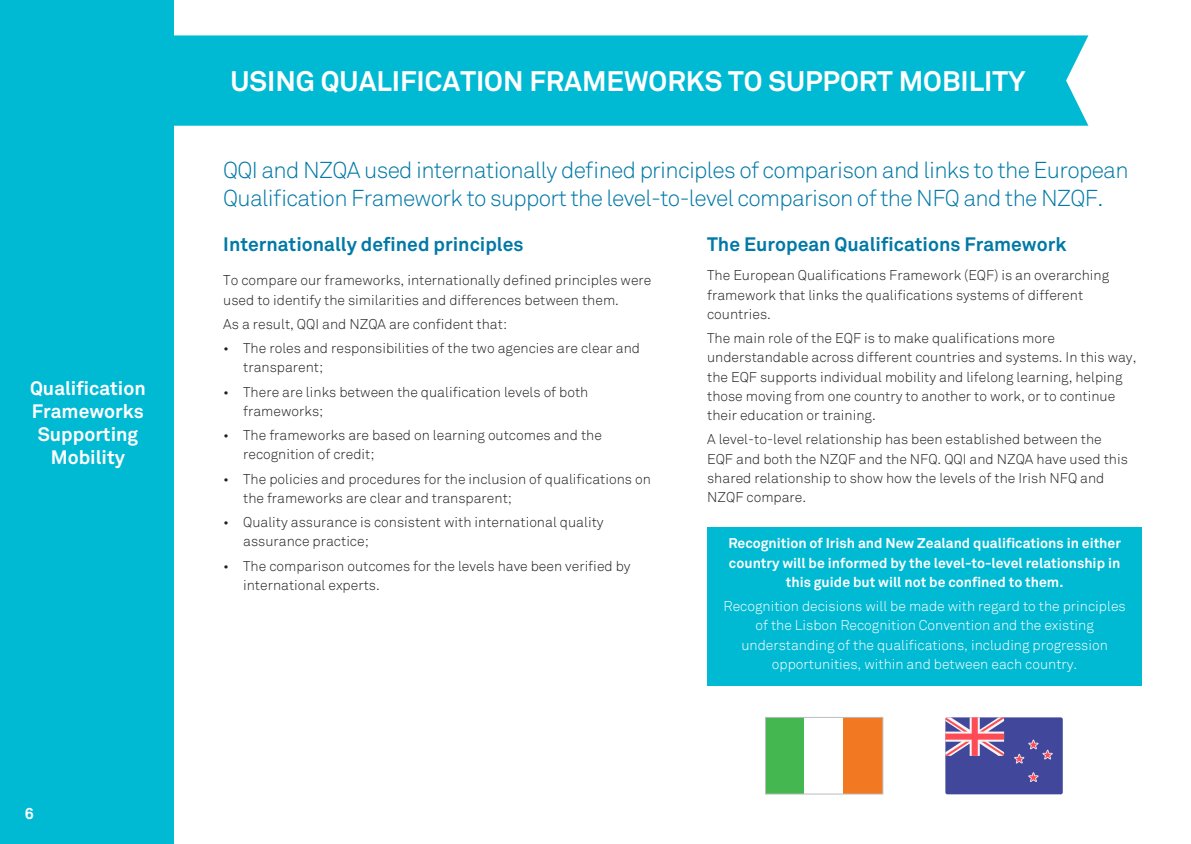
<style>
.page{position:relative;width:1191px;height:844px;background:#fff}
.page>*{position:absolute;margin:0;border:0;box-sizing:border-box;transform-origin:0 0}
.t1{font:700 28px "Akkurat";color:#fff}
.t2{font:300 22.75px/28px "Akkurat";letter-spacing:-.03em;color:#0079a6}
.body_new{font:700 19.25px "Akkurat";color:#0079a6}
.t3{font:700 19.25px/23.1px "Akkurat";color:#fff;text-align:center}
.t4{font:700 15.75px "Akkurat";color:#fff}
.body_new-2{font:300 14px/19.2px "Akkurat";color:#231f20}
.body_new-3{font:300 14px/19.2px "Akkurat";color:#fff;text-align:center}
.body_new-4{font:700 14px/19.2px "Akkurat";color:#fff;text-align:center}
</style>
<div class="page">
<div style="left:707px;top:527px;width:434px;height:159px;background:#00bad4"></div>
<div style="left:0;top:0;width:174px;height:843px;background:#00bad4"></div>
<div style="left:945px;top:717px;width:117px;height:77px;background:#41479b;border-radius:2px"></div>
<svg style="left:945px;top:717px;width:59px;height:38px"></svg>
<svg style="left:1028px;top:772px;width:10px;height:9px"></svg>
<svg style="left:1014px;top:739px;width:38px;height:24px"></svg>
<div style="left:765px;top:717px;width:39px;height:76px;background:#44b750"></div>
<div style="left:843px;top:717px;width:40px;height:76px;background:#f27822"></div>
<div style="left:174px;top:35px;width:914px;height:91px;background:#00bad4"></div>
<div style="left:765px;top:716px;width:118px;height:78px;border:1px solid #bcbdc0"></div>
<p class="t3" style="left:30px;top:377px;width:117px">Qualification<br>Frameworks<br>Supporting<br>Mobility</p>
<p class="t4" style="left:25px;top:803px;width:10px">6</p>
<p class="t1" style="left:230px;top:64px;width:796px">USING QUALIFICATION FRAMEWORKS TO SUPPORT MOBILITY</p>
<p class="t2" style="left:223px;top:157px;width:907px">QQI and NZQA used internationally defined principles of comparison and links to the European<br>Qualification Framework to support the level-to-level comparison of the NFQ and the NZQF.</p>
<p class="body_new" style="left:223px;top:232px;width:302px">Internationally defined principles</p>
<p class="body_new-2" style="left:223px;top:271px;width:429px">To compare our frameworks, internationally defined principles were used to identify the similarities and differences between them.</p>
<p class="body_new-2" style="left:223px;top:314px;width:285px">As a result, QQI and NZQA are confident that:</p>
<p class="body_new-2" style="left:243px;top:339px;width:398px;text-indent:-20px">• The roles and responsibilities of the two agencies are clear and transparent;</p>
<p class="body_new-2" style="left:243px;top:382px;width:347px;text-indent:-20px">• There are links between the qualification levels of both frameworks;</p>
<p class="body_new-2" style="left:243px;top:426px;width:360px;text-indent:-20px">• The frameworks are based on learning outcomes and the recognition of credit;</p>
<p class="body_new-2" style="left:243px;top:469px;width:409px;text-indent:-20px">• The policies and procedures for the inclusion of qualifications on the frameworks are clear and transparent;</p>
<p class="body_new-2" style="left:243px;top:512px;width:362px;text-indent:-20px">• Quality assurance is consistent with international quality assurance practice;</p>
<p class="body_new-2" style="left:243px;top:556px;width:389px;text-indent:-20px">• The comparison outcomes for the levels have been verified by international experts.</p>
<p class="body_new" style="left:707px;top:232px;width:361px">The European Qualifications Framework</p>
<p class="body_new-2" style="left:707px;top:266px;width:403px">The European Qualifications Framework (EQF) is an overarching framework that links the qualifications systems of different countries.</p>
<p class="body_new-2" style="left:707px;top:329px;width:431px">The main role of the EQF is to make qualifications more understandable across different countries and systems. In this way, the EQF supports individual mobility and lifelong learning, helping those moving from one country to another to work, or to continue their education or training.</p>
<p class="body_new-2" style="left:707px;top:430px;width:422px">A level-to-level relationship has been established between the EQF and both the NZQF and the NFQ. QQI and NZQA have used this shared relationship to show how the levels of the Irish NFQ and NZQF compare.</p>
<p class="body_new-4" style="left:728px;top:534px;width:394px">Recognition of Irish and New Zealand qualifications in either country will be informed by the level-to-level relationship in this guide but will not be confined to them.</p>
<p class="body_new-3" style="left:723px;top:596px;width:404px">Recognition decisions will be made with regard to the principles of the Lisbon Recognition Convention and the existing understanding of the qualifications, including progression opportunities, within and between each country.</p>
</div>
